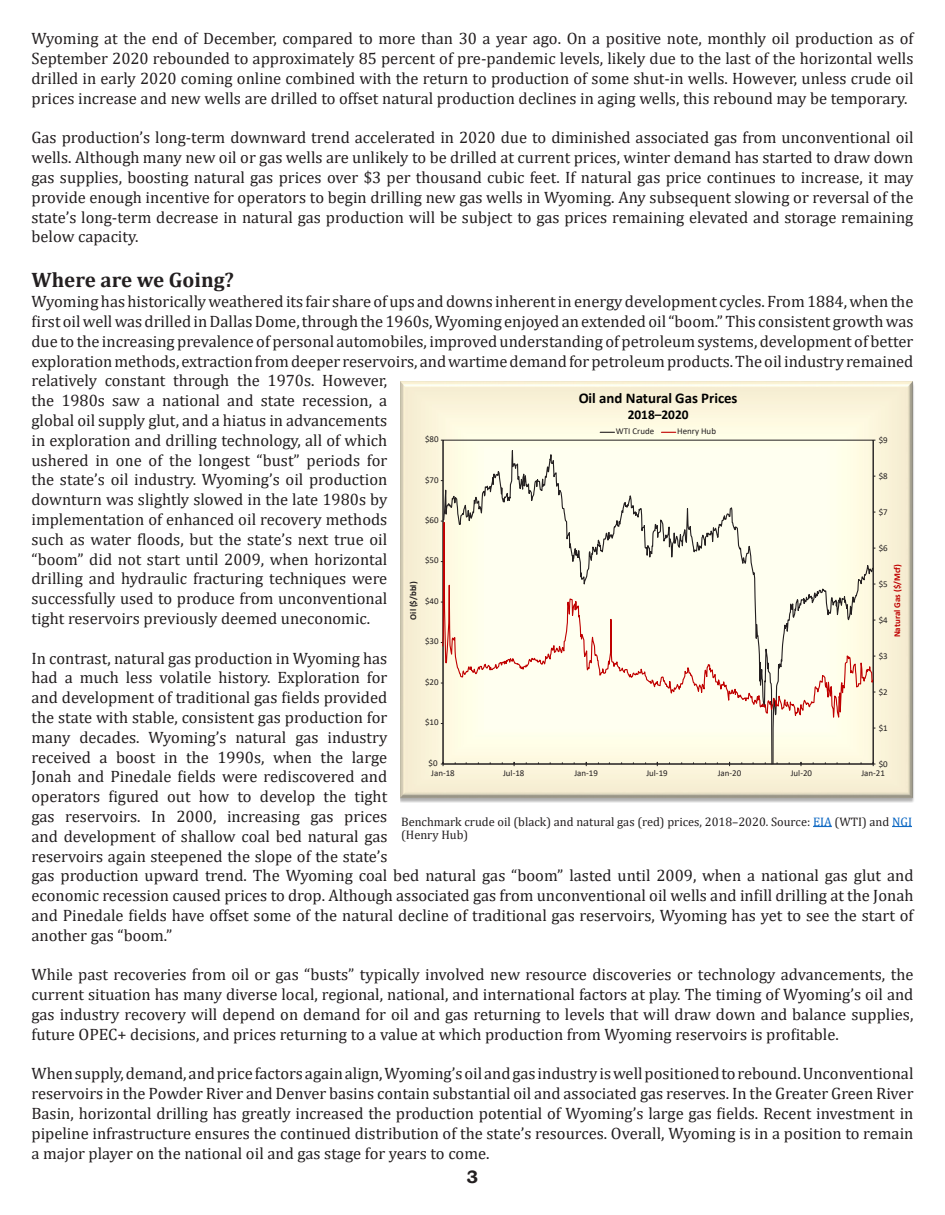
<style>
.page{position:relative;width:945px;height:1215px;background:#fff}
.page>*{position:absolute;margin:0;border:0;box-sizing:border-box;transform-origin:0 0}
.t1{font:700 21px "Cambria";color:#231f20}
.t2{font:700 18px "Bookman Old Style";color:#231f20}
.t3{font:16.5px/19.8px "Cambria";color:#231f20;text-align:justify}
.t4{font:700 14.85px "Calibri";color:#000}
.t5{font:700 13.35px "Calibri";color:#000}
.t6{font:12.3px/13px "Cambria";color:#231f20}
.t7{font:8.85px "Calibri";color:#231f20}
.t8{font:700 8.85px "Calibri";color:#c00000}
.t9{font:700 8.85px "Calibri";color:#231f20}
.s1{color:#0563c1}
</style>
<div class="page">
<svg style="left:813px;top:826px;width:19px;height:1px"></svg>
<svg style="left:892px;top:826px;width:20px;height:1px"></svg>
<img style="left:401px;top:381px;width:513px;height:422px">
<hr style="left:873px;top:440px;width:1px;height:324px;background:#231f20">
<svg style="left:772px;top:559px;width:103px;height:207px;background:#e8e4ce"></svg>
<svg style="left:442px;top:416px;width:331px;height:349px"></svg>
<svg style="left:441px;top:475px;width:433px;height:272px"></svg>
<svg style="left:600px;top:432px;width:14px;height:1px"></svg>
<svg style="left:661px;top:432px;width:15px;height:1px"></svg>
<p class="t3" style="left:32px;top:29px;width:883px">Wyoming at the end of December, compared to more than 30 a year ago. On a positive note, monthly oil production as of September 2020 rebounded to approximately 85 percent of pre-pandemic levels, likely due to the last of the horizontal wells drilled in early 2020 coming online combined with the return to production of some shut-in wells. However, unless crude oil prices increase and new wells are drilled to offset natural production declines in aging wells, this rebound may be temporary.</p>
<p class="t3" style="left:32px;top:128px;width:884px">Gas production’s long-term downward trend accelerated in 2020 due to diminished associated gas from unconventional oil wells. Although many new oil or gas wells are unlikely to be drilled at current prices, winter demand has started to draw down gas supplies, boosting natural gas prices over $3 per thousand cubic feet. If natural gas price continues to increase, it may provide enough incentive for operators to begin drilling new gas wells in Wyoming. Any subsequent slowing or reversal of the state’s long-term decrease in natural gas production will be subject to gas prices remaining elevated and storage remaining below capacity.</p>
<p class="t1" style="left:32px;top:265px;width:204px">Where are we Going?</p>
<p class="t3" style="left:32px;top:292px;width:883px;text-align:left">Wyoming has historically weathered its fair share of ups and downs inherent in energy development cycles. From 1884, when the first oil well was drilled in Dallas Dome, through the 1960s, Wyoming enjoyed an extended oil “boom.” This consistent growth was due to the increasing prevalence of personal automobiles, improved understanding of petroleum systems, development of better exploration methods, extraction from deeper reservoirs, and wartime demand for petroleum products. The oil industry remained relatively constant through the 1970s. However,<br>the 1980s saw a national and state recession, a<br>global oil supply glut, and a hiatus in advancements<br>in exploration and drilling technology, all of which<br>ushered in one of the longest “bust” periods for<br>the state’s oil industry. Wyoming’s oil production<br>downturn was slightly slowed in the late 1980s by<br>implementation of enhanced oil recovery methods<br>such as water floods, but the state’s next true oil<br>“boom” did not start until 2009, when horizontal<br>drilling and hydraulic fracturing techniques were<br>successfully used to produce from unconventional<br>tight reservoirs previously deemed uneconomic.</p>
<p class="t3" style="left:32px;top:648px;width:884px;text-align:left">In contrast, natural gas production in Wyoming has<br>had a much less volatile history. Exploration for<br>and development of traditional gas fields provided<br>the state with stable, consistent gas production for<br>many decades. Wyoming’s natural gas industry<br>received a boost in the 1990s, when the large<br>Jonah and Pinedale fields were rediscovered and<br>operators figured out how to develop the tight<br>gas reservoirs. In 2000, increasing gas prices<br>and development of shallow coal bed natural gas<br>reservoirs again steepened the slope of the state’s<br>gas production upward trend. The Wyoming coal bed natural gas “boom” lasted until 2009, when a national gas glut and economic recession caused prices to drop. Although associated gas from unconventional oil wells and infill drilling at the Jonah and Pinedale fields have offset some of the natural decline of traditional gas reservoirs, Wyoming has yet to see the start of another gas “boom.”</p>
<p class="t3" style="left:32px;top:965px;width:884px">While past recoveries from oil or gas “busts” typically involved new resource discoveries or technology advancements, the current situation has many diverse local, regional, national, and international factors at play. The timing of Wyoming’s oil and gas industry recovery will depend on demand for oil and gas returning to levels that will draw down and balance supplies, future OPEC+ decisions, and prices returning to a value at which production from Wyoming reservoirs is profitable.</p>
<p class="t3" style="left:32px;top:1064px;width:884px">When supply, demand, and price factors again align, Wyoming’s oil and gas industry is well positioned to rebound. Unconventional reservoirs in the Powder River and Denver basins contain substantial oil and associated gas reserves. In the Greater Green River Basin, horizontal drilling has greatly increased the production potential of Wyoming’s large gas fields. Recent investment in pipeline infrastructure ensures the continued distribution of the state’s resources. Overall, Wyoming is in a position to remain a major player on the national oil and gas stage for years to come.</p>
<p class="t4" style="left:579px;top:388px;width:160px">Oil and Natural Gas Prices</p>
<p class="t5" style="left:628px;top:406px;width:62px">2018–2020</p>
<p class="t7" style="left:616px;top:425px;width:40px">WTI Crude</p>
<p class="t7" style="left:677px;top:425px;width:40px">Henry Hub</p>
<p class="t7" style="left:425px;top:433px;width:15px">$80</p>
<p class="t7" style="left:879px;top:434px;width:11px">$9</p>
<p class="t7" style="left:879px;top:470px;width:11px">$8</p>
<p class="t7" style="left:425px;top:473px;width:15px">$70</p>
<p class="t7" style="left:879px;top:506px;width:11px">$7</p>
<p class="t7" style="left:425px;top:514px;width:15px">$60</p>
<p class="t7" style="left:879px;top:542px;width:11px">$6</p>
<p class="t7" style="left:425px;top:554px;width:15px">$50</p>
<p class="t8" style="left:891px;top:637px;width:75px;rotate:-90deg">Natural Gas ($/Mcf)</p>
<p class="t7" style="left:879px;top:578px;width:11px">$5</p>
<p class="t9" style="left:407px;top:620px;width:40px;rotate:-90deg">Oil ($/bbl)</p>
<p class="t7" style="left:425px;top:595px;width:15px">$40</p>
<p class="t7" style="left:879px;top:614px;width:11px">$4</p>
<p class="t7" style="left:425px;top:635px;width:15px">$30</p>
<p class="t7" style="left:879px;top:650px;width:11px">$3</p>
<p class="t7" style="left:425px;top:676px;width:15px">$20</p>
<p class="t7" style="left:879px;top:686px;width:11px">$2</p>
<p class="t7" style="left:425px;top:716px;width:15px">$10</p>
<p class="t7" style="left:879px;top:722px;width:11px">$1</p>
<p class="t7" style="left:428px;top:757px;width:11px">$0</p>
<p class="t7" style="left:879px;top:758px;width:11px">$0</p>
<p class="t7" style="left:431px;top:767px;width:25px">Jan-18</p>
<p class="t7" style="left:503px;top:767px;width:23px">Jul-18</p>
<p class="t7" style="left:574px;top:767px;width:25px">Jan-19</p>
<p class="t7" style="left:646px;top:767px;width:23px">Jul-19</p>
<p class="t7" style="left:718px;top:767px;width:25px">Jan-20</p>
<p class="t7" style="left:791px;top:767px;width:23px">Jul-20</p>
<p class="t7" style="left:861px;top:767px;width:25px">Jan-21</p>
<p class="t6" style="left:401px;top:815px;width:512px">Benchmark crude oil (black) and natural gas (red) prices, 2018–2020. Source: <span class="s1">EIA</span> (WTI) and <span class="s1">NGI </span>(Henry Hub)</p>
<p class="t2" style="left:467px;top:1164px;width:13px">3</p>
</div>
